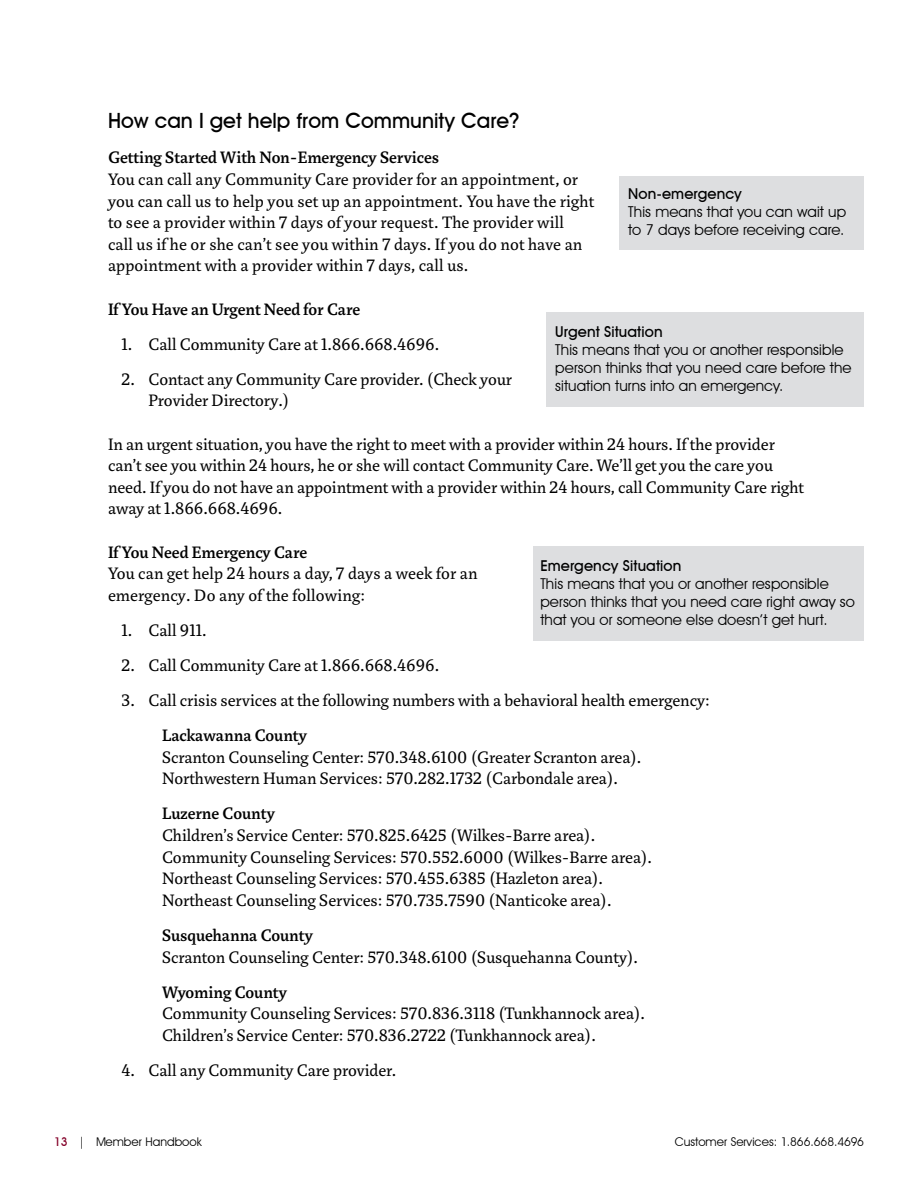
<style>
.page{position:relative;width:918px;height:1188px;background:#fff}
.page>*{position:absolute;margin:0;border:0;box-sizing:border-box;transform-origin:0 0}
.t1{font:700 21px "Decker";color:#000}
.t2{font:18px/21.6px "Marat Pro";color:#000}
.t3{font:500 18px "Marat Pro";color:#000}
.t4{font:15px/18px "Decker";letter-spacing:.005em;color:#000}
.t5{font:700 15px "Decker";letter-spacing:.005em;color:#000}
.t6{font:12px "Decker";color:#000}
.s1{font-weight:700;color:#840029}
</style>
<div class="page">
<div style="left:547px;top:312px;width:317px;height:95px;background:#dddee0"></div>
<div style="left:533px;top:547px;width:331px;height:94px;background:#dddee0"></div>
<div style="left:620px;top:176px;width:244px;height:73px;background:#dddee0"></div>
<p class="t1" style="left:108px;top:108px;width:413px">How can I get help from Community Care?</p>
<p class="t3" style="left:108px;top:148px;width:333px">Getting Started With Non-Emergency Services</p>
<p class="t2" style="left:108px;top:169px;width:488px">You can call any Community Care provider for an appointment, or you can call us to help you set up an appointment. You have the right to see a provider within 7 days of your request. The provider will<br>call us if he or she can’t see you within 7 days. If you do not have an appointment with a provider within 7 days, call us.</p>
<p class="t3" style="left:108px;top:299px;width:254px">If You Have an Urgent Need for Care</p>
<p class="t2" style="left:122px;top:333px;width:319px">1. Call Community Care at 1.866.668.4696.</p>
<p class="t2" style="left:148px;top:368px;width:365px;text-indent:-27px">2. Contact any Community Care provider. (Check your<br>Provider Directory.)</p>
<p class="t2" style="left:108px;top:433px;width:697px">In an urgent situation, you have the right to meet with a provider within 24 hours. If the provider can’t see you within 24 hours, he or she will contact Community Care. We’ll get you the care you need. If you do not have an appointment with a provider within 24 hours, call Community Care right away at 1.866.668.4696.</p>
<p class="t3" style="left:108px;top:542px;width:201px">If You Need Emergency Care</p>
<p class="t2" style="left:108px;top:563px;width:371px">You can get help 24 hours a day, 7 days a week for an emergency. Do any of the following:</p>
<p class="t2" style="left:122px;top:620px;width:87px">1. Call 911.</p>
<p class="t2" style="left:122px;top:655px;width:319px">2. Call Community Care at 1.866.668.4696.</p>
<p class="t2" style="left:122px;top:690px;width:590px">3. Call crisis services at the following numbers with a behavioral health emergency:</p>
<p class="t3" style="left:162px;top:725px;width:147px">Lackawanna County</p>
<p class="t2" style="left:162px;top:746px;width:481px">Scranton Counseling Center: 570.348.6100 (Greater Scranton area).<br>Northwestern Human Services: 570.282.1732 (Carbondale area).</p>
<p class="t3" style="left:162px;top:804px;width:114px">Luzerne County</p>
<p class="t2" style="left:162px;top:825px;width:492px">Children’s Service Center: 570.825.6425 (Wilkes-Barre area).<br>Community Counseling Services: 570.552.6000 (Wilkes-Barre area).<br>Northeast Counseling Services: 570.455.6385 (Hazleton area).<br>Northeast Counseling Services: 570.735.7590 (Nanticoke area).</p>
<p class="t3" style="left:162px;top:925px;width:153px">Susquehanna County</p>
<p class="t2" style="left:162px;top:946px;width:478px">Scranton Counseling Center: 570.348.6100 (Susquehanna County).</p>
<p class="t3" style="left:162px;top:982px;width:127px">Wyoming County</p>
<p class="t2" style="left:162px;top:1003px;width:485px">Community Counseling Services: 570.836.3118 (Tunkhannock area).<br>Children’s Service Center: 570.836.2722 (Tunkhannock area).</p>
<p class="t2" style="left:122px;top:1060px;width:276px">4. Call any Community Care provider.</p>
<p class="t5" style="left:628px;top:185px;width:115px">Non-emergency</p>
<p class="t4" style="left:628px;top:203px;width:219px">This means that you can wait up to 7 days before receiving care.</p>
<p class="t5" style="left:555px;top:322px;width:109px">Urgent Situation</p>
<p class="t4" style="left:555px;top:340px;width:298px">This means that you or another responsible person thinks that you need care before the situation turns into an emergency.</p>
<p class="t5" style="left:540px;top:557px;width:143px">Emergency Situation</p>
<p class="t4" style="left:540px;top:575px;width:316px">This means that you or another responsible person thinks that you need care right away so that you or someone else doesn’t get hurt.</p>
<p class="t6" style="left:54px;top:1134px;width:149px"><span class="s1">13</span> | Member Handbook</p>
<p class="t6" style="left:675px;top:1134px;width:191px">Customer Services: 1.866.668.4696</p>
</div>
